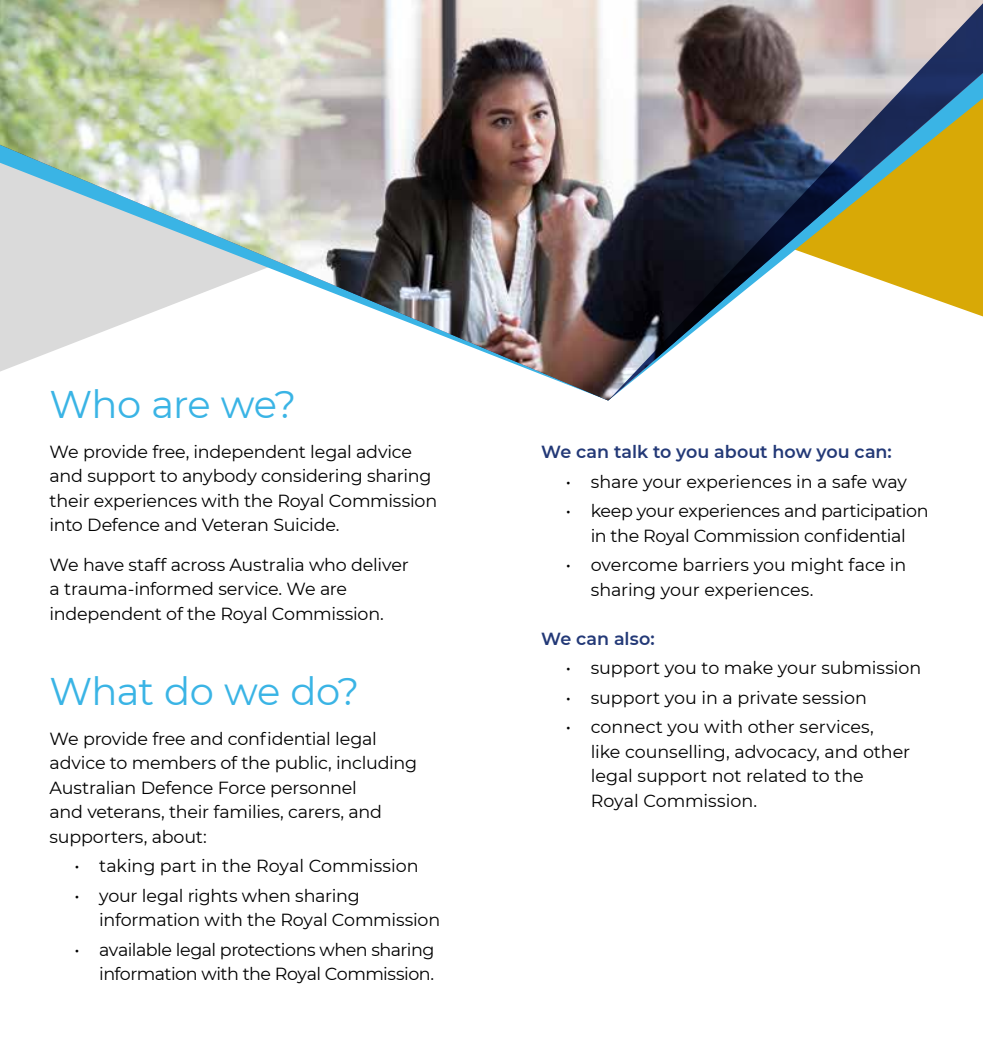
<style>
.page{position:relative;width:983px;height:1037px;background:#fff}
.page>*{position:absolute;margin:0;border:0;box-sizing:border-box;transform-origin:0 0}
.t1{font:38.5px "Montserrat";letter-spacing:-.02em;color:#3ab4e5}
.t2{font:17.5px/24.5px "Montserrat";letter-spacing:-.01em;color:#000}
.t3{font:17.5px/24.5px "Montserrat";letter-spacing:-.03em;color:#000;text-align:right}
.t4{font:600 17.5px "Montserrat";letter-spacing:-.005em;color:#233977}
</style>
<div class="page">
<img style="left:0;top:0;width:608px;height:400px">
<svg style="left:608px;top:0;width:374px;height:400px"></svg>
<h1 class="t1" style="left:50px;top:378px;width:248px">Who are we?</h1>
<p class="t2" style="left:50px;top:438px;width:389px">We provide free, independent legal advice and support to anybody considering sharing their experiences with the Royal Commission into Defence and Veteran Suicide.</p>
<p class="t2" style="left:50px;top:551px;width:360px">We have staff across Australia who deliver a trauma-informed service. We are independent of the Royal Commission.</p>
<h1 class="t1" style="left:50px;top:665px;width:311px">What do we do?</h1>
<p class="t2" style="left:50px;top:726px;width:369px">We provide free and confidential legal advice to members of the public, including Australian Defence Force personnel<br>and veterans, their families, carers, and supporters, about:</p>
<p class="t2" style="left:74px;top:853px;width:345px">• taking part in the Royal Commission</p>
<p class="t2" style="left:99px;top:883px;width:342px;text-indent:-25px">• your legal rights when sharing information with the Royal Commission</p>
<p class="t3" style="left:74px;top:936px;width:361px">• available legal protections when sharing information with the Royal Commission.</p>
<p class="t4" style="left:541px;top:440px;width:352px">We can talk to you about how you can:</p>
<p class="t2" style="left:565px;top:469px;width:342px">• share your experiences in a safe way</p>
<p class="t2" style="left:565px;top:498px;width:364px;text-align:center">• keep your experiences and participation in the Royal Commission confidential</p>
<p class="t2" style="left:590px;top:552px;width:317px;text-indent:-25px">• overcome barriers you might face in sharing your experiences.</p>
<p class="t4" style="left:541px;top:626px;width:115px">We can also:</p>
<p class="t2" style="left:565px;top:655px;width:357px">• support you to make your submission</p>
<p class="t2" style="left:565px;top:685px;width:302px">• support you in a private session</p>
<p class="t2" style="left:590px;top:714px;width:321px;text-indent:-25px">• connect you with other services,<br>like counselling, advocacy, and other legal support not related to the<br>Royal Commission.</p>
</div>
